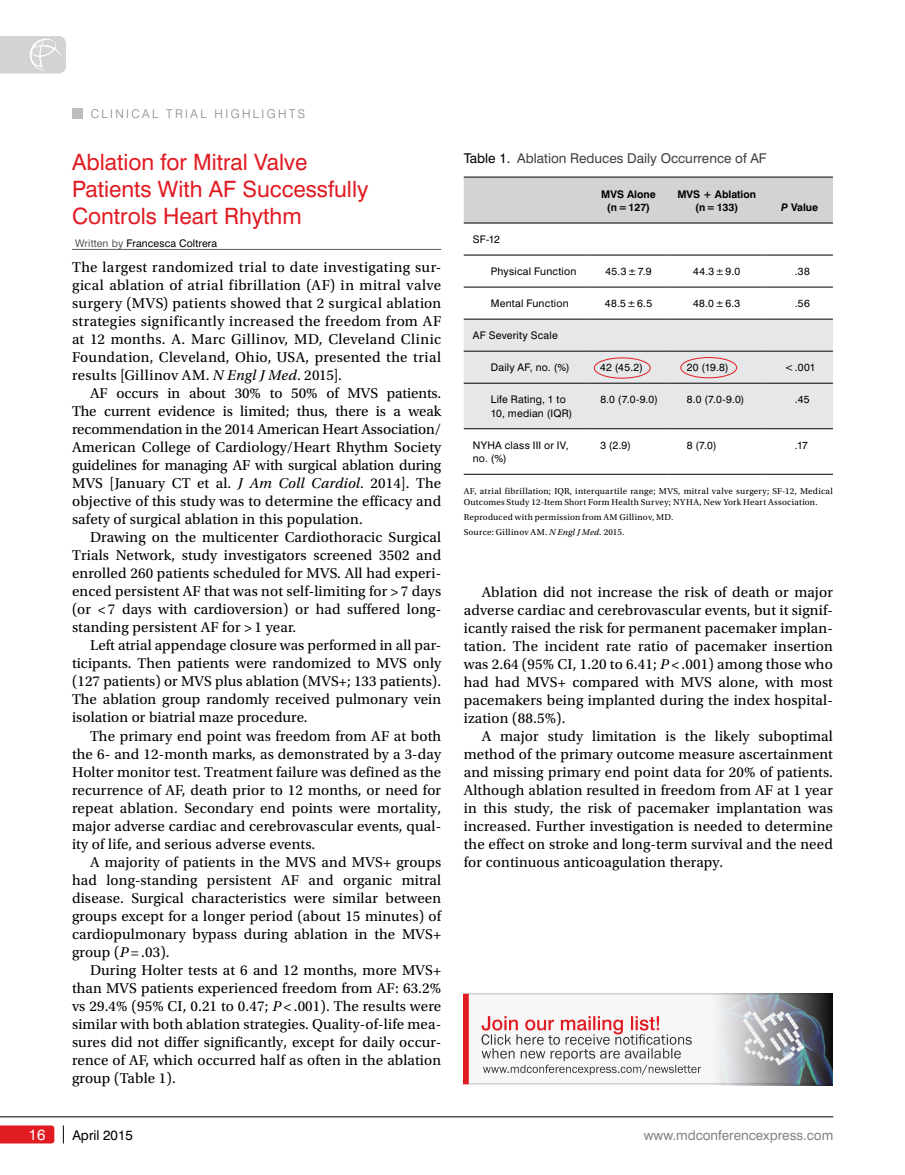
<style>
.page{position:relative;width:905px;height:1175px;background:#fff}
.page>*{position:absolute;margin:0;border:0;box-sizing:border-box;transform-origin:0 0}
.t1{font:22.5px/27px "Swiss 721 BT";color:#e11b22}
.t2{font:15px/18px "Utopia Std";letter-spacing:.01em;color:#000;text-align:justify}
.t3{font:15px "Swiss 721 BT";color:#fff}
.t4{font:13.5px "Swiss 721 BT";color:#414042}
.t5{font:13.5px "Swiss 721 BT";color:#808285}
.t6{font:13.5px "Swiss 721 BT";color:#000}
.t7{font:300 12px "Swiss 721 BT";letter-spacing:.2em;color:#808285}
.t8{font:10.5px/13.5px "Swiss 721 BT";letter-spacing:.02em;color:#000}
.t9{font:700 10.5px/13.5px "Swiss 721 BT";color:#000;text-align:center}
.t10{font:9px/10.5px "Utopia Std";letter-spacing:.03em;color:#000}
.s1{color:#58595b}
.s2{font-style:italic}
.s3{color:#000}
</style>
<div class="page">
<div style="left:72px;top:108px;width:11px;height:10px;background:#bcbec0"></div>
<svg style="left:0;top:36px;width:66px;height:38px;background:#d5d7d8"></svg>
<svg style="left:0;top:1125px;width:54px;height:18px"></svg>
<hr style="left:0;top:1116px;width:833px;height:1px;background:#000">
<svg style="left:63px;top:1125px;width:1px;height:18px"></svg>
<svg style="left:464px;top:993px;width:369px;height:92px"></svg>
<hr style="left:72px;top:249px;width:369px;height:1px;background:#58595b">
<div style="left:464px;top:178px;width:368px;height:45px;background:#d1d3d4"></div>
<div style="left:464px;top:320px;width:368px;height:108px;background:#e6e7e8"></div>
<hr style="left:464px;top:255px;width:126px;height:1px;background:#000">
<hr style="left:590px;top:255px;width:77px;height:1px;background:#000">
<hr style="left:667px;top:255px;width:99px;height:1px;background:#000">
<hr style="left:766px;top:255px;width:67px;height:1px;background:#000">
<hr style="left:464px;top:287px;width:126px;height:1px;background:#000">
<hr style="left:590px;top:287px;width:77px;height:1px;background:#000">
<hr style="left:667px;top:287px;width:99px;height:1px;background:#000">
<hr style="left:766px;top:287px;width:67px;height:1px;background:#000">
<hr style="left:464px;top:319px;width:126px;height:1px;background:#000">
<hr style="left:590px;top:319px;width:77px;height:1px;background:#000">
<hr style="left:667px;top:319px;width:99px;height:1px;background:#000">
<hr style="left:766px;top:319px;width:67px;height:1px;background:#000">
<hr style="left:464px;top:351px;width:126px;height:1px;background:#000">
<hr style="left:590px;top:351px;width:77px;height:1px;background:#000">
<hr style="left:667px;top:351px;width:99px;height:1px;background:#000">
<hr style="left:766px;top:351px;width:67px;height:1px;background:#000">
<hr style="left:464px;top:383px;width:126px;height:1px;background:#000">
<hr style="left:590px;top:383px;width:77px;height:1px;background:#000">
<hr style="left:667px;top:383px;width:99px;height:1px;background:#000">
<hr style="left:766px;top:383px;width:67px;height:1px;background:#000">
<hr style="left:464px;top:428px;width:126px;height:1px;background:#000">
<hr style="left:590px;top:428px;width:77px;height:1px;background:#000">
<hr style="left:667px;top:428px;width:99px;height:1px;background:#000">
<hr style="left:766px;top:428px;width:67px;height:1px;background:#000">
<hr style="left:464px;top:474px;width:126px;height:1px;background:#000">
<hr style="left:590px;top:474px;width:77px;height:1px;background:#000">
<hr style="left:667px;top:474px;width:99px;height:1px;background:#000">
<hr style="left:766px;top:474px;width:67px;height:1px;background:#000">
<hr style="left:464px;top:177px;width:126px;height:1px;background:#000">
<hr style="left:590px;top:177px;width:77px;height:1px;background:#000">
<hr style="left:667px;top:177px;width:99px;height:1px;background:#000">
<hr style="left:766px;top:177px;width:67px;height:1px;background:#000">
<hr style="left:464px;top:223px;width:126px;height:1px;background:#000">
<hr style="left:590px;top:223px;width:77px;height:1px;background:#000">
<hr style="left:667px;top:223px;width:99px;height:1px;background:#000">
<hr style="left:766px;top:223px;width:67px;height:1px;background:#000">
<div style="left:594px;top:358px;width:56px;height:20px;border:1px solid #e11b22;border-radius:50%"></div>
<div style="left:680px;top:357px;width:57px;height:21px;border:1px solid #e11b22;border-radius:50%"></div>
<p class="t7" style="left:91px;top:107px;width:44px">CLI NICA</p>
<p class="t7" style="left:152px;top:107px;width:82px">L TRIA L HIGH</p>
<p class="t7" style="left:253px;top:107px;width:19px">LIGHTS</p>
<h1 class="t1" style="left:72px;top:149px;width:298px">Ablation for Mitral Valve<br>Patients With AF Successfully<br>Controls Heart Rhythm</h1>
<p class="t8" style="left:75px;top:236px;width:144px"><span class="s1">Written by</span> Francesca Coltrera</p>
<p class="t2" style="left:72px;top:259px;width:371px">The largest randomized trial to date investigating sur&shy;gical ablation of atrial fibrillation (AF) in mitral valve surgery (MVS) patients showed that 2 surgical ablation strategies significantly increased the freedom from AF at 12 months. A. Marc Gillinov, MD, Cleveland Clinic Foundation, Cleveland, Ohio, USA, presented the trial results [Gillinov AM. <span class="s2">N Engl J Med</span>. 2015].</p>
<p class="t2" style="left:72px;top:385px;width:371px;text-indent:18px">AF occurs in about 30% to 50% of MVS patients.<br>The current evidence is limited; thus, there is a weak recommendation in the 2014 American Heart Association/ American College of Cardiology/Heart Rhythm Society guidelines for managing AF with surgical ablation during MVS [January CT et al. <span class="s2">J Am Coll Cardiol</span>. 2014]. The objective of this study was to determine the efficacy and safety of surgical ablation in this population.</p>
<p class="t2" style="left:72px;top:529px;width:371px;text-indent:18px">Drawing on the multicenter Cardiothoracic Surgical Trials Network, study investigators screened 3502 and enrolled 260 patients scheduled for MVS. All had experi&shy;enced persistent AF that was not self-limiting for &gt; 7 days (or &lt; 7 days with cardioversion) or had suffered long&shy;standing persistent AF for &gt; 1 year.</p>
<p class="t2" style="left:72px;top:637px;width:370px;text-indent:18px">Left atrial appendage closure was performed in all par&shy;ticipants. Then patients were randomized to MVS only (127 patients) or MVS plus ablation (MVS+; 133 patients).<br>The ablation group randomly received pulmonary vein isolation or biatrial maze procedure.</p>
<p class="t2" style="left:72px;top:727px;width:371px;text-indent:18px">The primary end point was freedom from AF at both the 6- and 12-month marks, as demonstrated by a 3-day Holter monitor test. Treatment failure was defined as the recurrence of AF, death prior to 12 months, or need for repeat ablation. Secondary end points were mortality, major adverse cardiac and cerebrovascular events, qual&shy;ity of life, and serious adverse events.</p>
<p class="t2" style="left:72px;top:853px;width:371px;text-indent:18px">A majority of patients in the MVS and MVS+ groups had long-standing persistent AF and organic mitral disease. Surgical characteristics were similar between groups except for a longer period (about 15 minutes) of cardiopulmonary bypass during ablation in the MVS+ group (<span class="s2">P</span>= .03).</p>
<p class="t2" style="left:72px;top:961px;width:371px;text-indent:18px">During Holter tests at 6 and 12 months, more MVS+ than MVS patients experienced freedom from AF: 63.2% vs 29.4% (95% CI, 0.21 to 0.47; <span class="s2">P</span>&lt; .001). The results were similar with both ablation strategies. Quality-of-life mea&shy;sures did not differ significantly, except for daily occur&shy;rence of AF, which occurred half as often in the ablation group (Table 1).</p>
<p class="t4" style="left:464px;top:150px;width:304px"><span class="s3">Table 1.</span> Ablation Reduces Daily Occurrence of AF</p>
<p class="t9" style="left:601px;top:187px;width:56px">MVS Alone (n=127)</p>
<p class="t9" style="left:677px;top:187px;width:80px">MVS + Ablation (n=133)</p>
<p class="t9" style="left:781px;top:200px;width:39px"><span class="s2">P</span> Value</p>
<p class="t8" style="left:472px;top:232px;width:29px">SF-12</p>
<p class="t8" style="left:490px;top:264px;width:87px">Physical Function</p>
<p class="t8" style="left:605px;top:264px;width:48px">45.3±7.9</p>
<p class="t8" style="left:693px;top:264px;width:48px">44.3±9.0</p>
<p class="t8" style="left:794px;top:264px;width:16px">.38</p>
<p class="t8" style="left:490px;top:296px;width:79px">Mental Function</p>
<p class="t8" style="left:605px;top:296px;width:49px">48.5±6.5</p>
<p class="t8" style="left:693px;top:296px;width:49px">48.0±6.3</p>
<p class="t8" style="left:794px;top:296px;width:16px">.56</p>
<p class="t8" style="left:472px;top:328px;width:87px">AF Severity Scale</p>
<p class="t8" style="left:490px;top:360px;width:80px">Daily AF, no. (%)</p>
<p class="t8" style="left:600px;top:360px;width:44px">42 (45.2)</p>
<p class="t8" style="left:686px;top:360px;width:43px">20 (19.8)</p>
<p class="t8" style="left:784px;top:360px;width:32px">&lt;.001</p>
<p class="t8" style="left:491px;top:393px;width:83px">Life Rating, 1 to<br>10, median (IQR)</p>
<p class="t8" style="left:600px;top:393px;width:59px">8.0 (7.0-9.0)</p>
<p class="t8" style="left:686px;top:393px;width:59px">8.0 (7.0-9.0)</p>
<p class="t8" style="left:794px;top:393px;width:16px">.45</p>
<p class="t8" style="left:473px;top:438px;width:97px">NYHA class III or IV, no. (%)</p>
<p class="t8" style="left:600px;top:438px;width:32px">3 (2.9)</p>
<p class="t8" style="left:686px;top:438px;width:31px">8 (7.0)</p>
<p class="t8" style="left:794px;top:438px;width:15px">.17</p>
<p class="t10" style="left:464px;top:486px;width:370px">AF, atrial fibrillation; IQR, interquartile range; MVS, mitral valve surgery; SF-12, Medical<br>Outcomes Study 12-Item Short Form Health Survey; NYHA, New York Heart Association.</p>
<p class="t10" style="left:464px;top:509px;width:211px;line-height:15px">Reproduced with permission from AM Gillinov, MD.<br>Source: Gillinov AM. <span class="s2">N Engl J Med.</span> 2015.</p>
<p class="t2" style="left:463px;top:583px;width:371px;text-indent:18px">Ablation did not increase the risk of death or major adverse cardiac and cerebrovascular events, but it signif&shy;icantly raised the risk for permanent pacemaker implan&shy;tation. The incident rate ratio of pacemaker insertion was 2.64 (95% CI, 1.20 to 6.41; <span class="s2">P</span>&lt; .001) among those who had had MVS+ compared with MVS alone, with most pacemakers being implanted during the index hospital&shy;ization (88.5%).</p>
<p class="t2" style="left:463px;top:727px;width:371px;text-indent:18px">A major study limitation is the likely suboptimal method of the primary outcome measure ascertainment and missing primary end point data for 20% of patients.<br>Although ablation resulted in freedom from AF at 1 year in this study, the risk of pacemaker implantation was increased. Further investigation is needed to determine the effect on stroke and long-term survival and the need for continuous anticoagulation therapy.</p>
<p class="t3" style="left:29px;top:1125px;width:18px">16</p>
<p class="t6" style="left:72px;top:1126px;width:62px">April 2015</p>
<p class="t5" style="left:643px;top:1126px;width:191px">www.mdconferencexpress.com</p>
</div>
